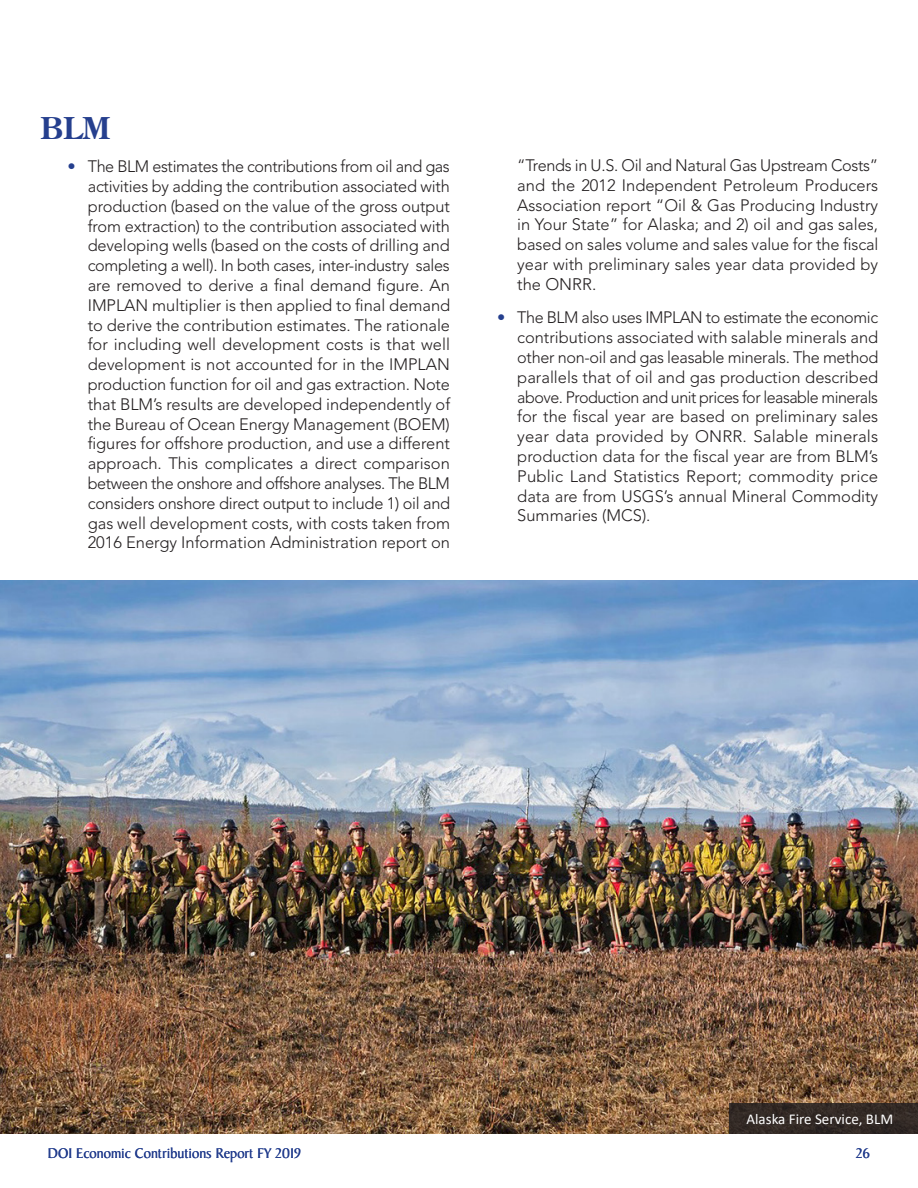
<style>
.page{position:relative;width:918px;height:1188px;background:#fff}
.page>*{position:absolute;margin:0;border:0;box-sizing:border-box;transform-origin:0 0}
.t1{font:700 30px "Century Old Style Std";color:#253f8e}
.t2{font:300 16.65px "Avenir LT Std";color:#231f20}
.t3{font:300 16.5px/19.8px "Avenir LT Std";color:#231f20;text-align:justify}
.t4{font:15px "Baker Signet Std";color:#253f8e}
.t5{font:15px "Calibri";color:#fff}
.s1{color:#253f8e}
.s2{font-size:16.5px}
</style>
<div class="page">
<img style="left:0;top:581px;width:918px;height:553px">
<div style="left:729px;top:1103px;width:189px;height:31px;background:#332925"></div>
<p class="t1" style="left:40px;top:108px;width:71px">BLM</p>
<p class="t3" style="left:88px;top:157px;width:364px;text-indent:-20px"><span class="s1">•</span> The BLM estimates the contributions from oil and gas activities by adding the contribution associated with production (based on the value of the gross output from extraction) to the contribution associated with developing wells (based on the costs of drilling and completing a well). In both cases, inter-industry sales are removed to derive a fnal demand fgure. An IMPLAN multiplier is then applied to fnal demand to derive the contribution estimates. The rationale for including well development costs is that well development is not accounted for in the IMPLAN production function for oil and gas extraction. Note that BLM’s results are developed independently of the Bureau of Ocean Energy Management (BOEM) fgures for offshore production, and use a different approach. This complicates a direct comparison between the onshore and offshore analyses. The BLM considers onshore direct output to include 1) oil and gas well development costs, with costs taken from 2016 Energy Information Administration report on</p>
<p class="t3" style="left:517px;top:156px;width:363px">“Trends in U.S. Oil and Natural Gas Upstream Costs” and the 2012 Independent Petroleum Producers Association report “Oil &amp; Gas Producing Industry in Your State” for Alaska; and 2) oil and gas sales, based on sales volume and sales value for the fscal year with preliminary sales year data provided by</p>
<p class="t2" style="left:517px;top:275px;width:81px"><span class="s2">the</span> ONRR.</p>
<p class="t3" style="left:517px;top:308px;width:363px;text-indent:-20px"><span class="s1">•</span> The BLM also uses IMPLAN to estimate the economic contributions associated with salable minerals and other non-oil and gas leasable minerals. The method parallels that of oil and gas production described above. Production and unit prices for leasable minerals for the fscal year are based on preliminary sales year data provided by ONRR. Salable minerals production data for the fscal year are from BLM’s Public Land Statistics Report; commodity price data are from USGS’s annual Mineral Commodity Summaries (MCS).</p>
<p class="t4" style="left:48px;top:1145px;width:255px">DOI Economic Contributions Report FY 2019</p>
<p class="t5" style="left:747px;top:1109px;width:148px">Alaska Fire Service, BLM</p>
<p class="t4" style="left:856px;top:1145px;width:16px">26</p>
</div>
